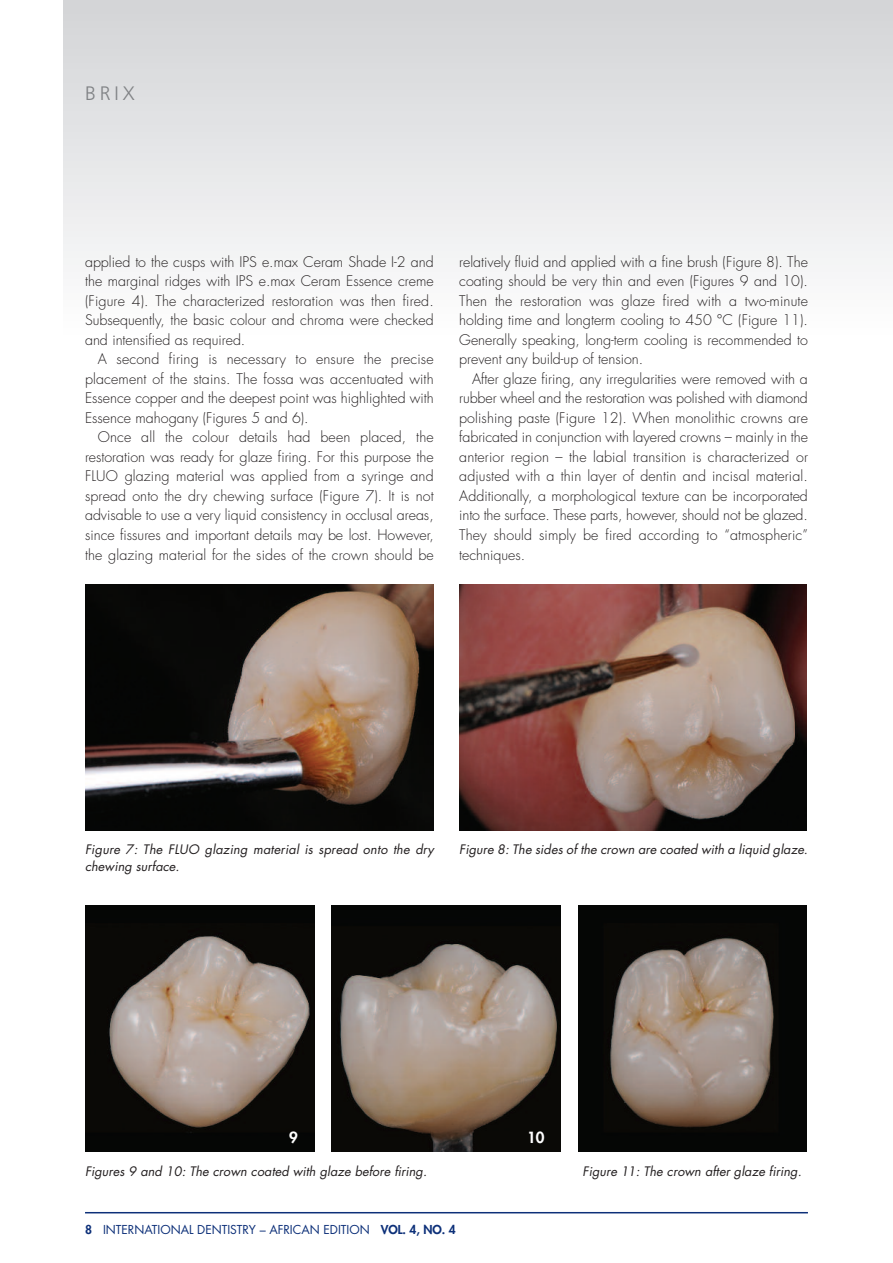
<style>
.page{position:relative;width:893px;height:1263px;background:#fff}
.page>*{position:absolute;margin:0;border:0;box-sizing:border-box;transform-origin:0 0}
.t1{font:300 19.5px "Frutiger";color:#808285}
.t2{font:800 15px "Futura";color:#fff}
.t3{font:300 14.25px/19.5px "Futura";color:#231f20;text-align:justify}
.t4{font:italic 12.75px/16.6px "Futura";letter-spacing:.005em;color:#231f20}
.t5{font:12px "Futura";color:#0d3079}
.s1{font-weight:800}
</style>
<div class="page">
<div style="left:64px;top:0;width:829px;height:334px;background:linear-gradient(to bottom,#d2d3d6,#fdfdfe)"></div>
<hr style="left:85px;top:1212px;width:723px;height:1px;background:#0d3079">
<img style="left:85px;top:584px;width:349px;height:246px">
<img style="left:85px;top:906px;width:230px;height:245px">
<img style="left:331px;top:906px;width:230px;height:245px">
<img style="left:578px;top:906px;width:229px;height:245px">
<img style="left:459px;top:584px;width:347px;height:246px">
<h1 class="t1" style="left:85px;top:85px;width:51px">BRIX</h1>
<p class="t3" style="left:85px;top:253px;width:350px">applied to the cusps with IPS e.max Ceram Shade I-2 and the marginal ridges with IPS e.max Ceram Essence creme (Figure 4). The characterized restoration was then fired.<br>Subsequently, the basic colour and chroma were checked and intensified as required.</p>
<p class="t3" style="left:85px;top:351px;width:350px;text-indent:13px">A second firing is necessary to ensure the precise placement of the stains. The fossa was accentuated with Essence copper and the deepest point was highlighted with Essence mahogany (Figures 5 and 6).</p>
<p class="t3" style="left:85px;top:429px;width:350px;text-indent:13px">Once all the colour details had been placed, the restoration was ready for glaze firing. For this purpose the FLUO glazing material was applied from a syringe and spread onto the dry chewing surface (Figure 7). It is not advisable to use a very liquid consistency in occlusal areas, since fissures and important details may be lost. However, the glazing material for the sides of the crown should be</p>
<p class="t3" style="left:459px;top:253px;width:350px">relatively fluid and applied with a fine brush (Figure 8). The coating should be very thin and even (Figures 9 and 10).<br>Then the restoration was glaze fired with a two-minute holding time and longterm cooling to 450 °C (Figure 11).<br>Generally speaking, long-term cooling is recommended to prevent any build-up of tension.</p>
<p class="t3" style="left:459px;top:370px;width:350px;text-indent:13px">After glaze firing, any irregularities were removed with a rubber wheel and the restoration was polished with diamond polishing paste (Figure 12). When monolithic crowns are fabricated in conjunction with layered crowns – mainly in the anterior region – the labial transition is characterized or adjusted with a thin layer of dentin and incisal material.<br>Additionally, a morphological texture can be incorporated into the surface. These parts, however, should not be glazed.<br>They should simply be fired according to “atmospheric” techniques.</p>
<p class="t4" style="left:85px;top:842px;width:350px">Figure 7: The FLUO glazing material is spread onto the dry chewing surface.</p>
<p class="t4" style="left:459px;top:842px;width:350px">Figure 8: The sides of the crown are coated with a liquid glaze.</p>
<p class="t2" style="left:289px;top:1130px;width:10px">9</p>
<p class="t2" style="left:527px;top:1130px;width:19px">10</p>
<p class="t4" style="left:85px;top:1164px;width:343px">Figures 9 and 10: The crown coated with glaze before firing.</p>
<p class="t4" style="left:583px;top:1164px;width:221px">Figure 11: The crown after glaze firing.</p>
<p class="t5" style="left:85px;top:1224px;width:372px"><span class="s1">8</span> INTERNATIONAL DENTISTRY – AFRICAN EDITION <span class="s1">VOL. 4, NO. 4</span></p>
</div>
